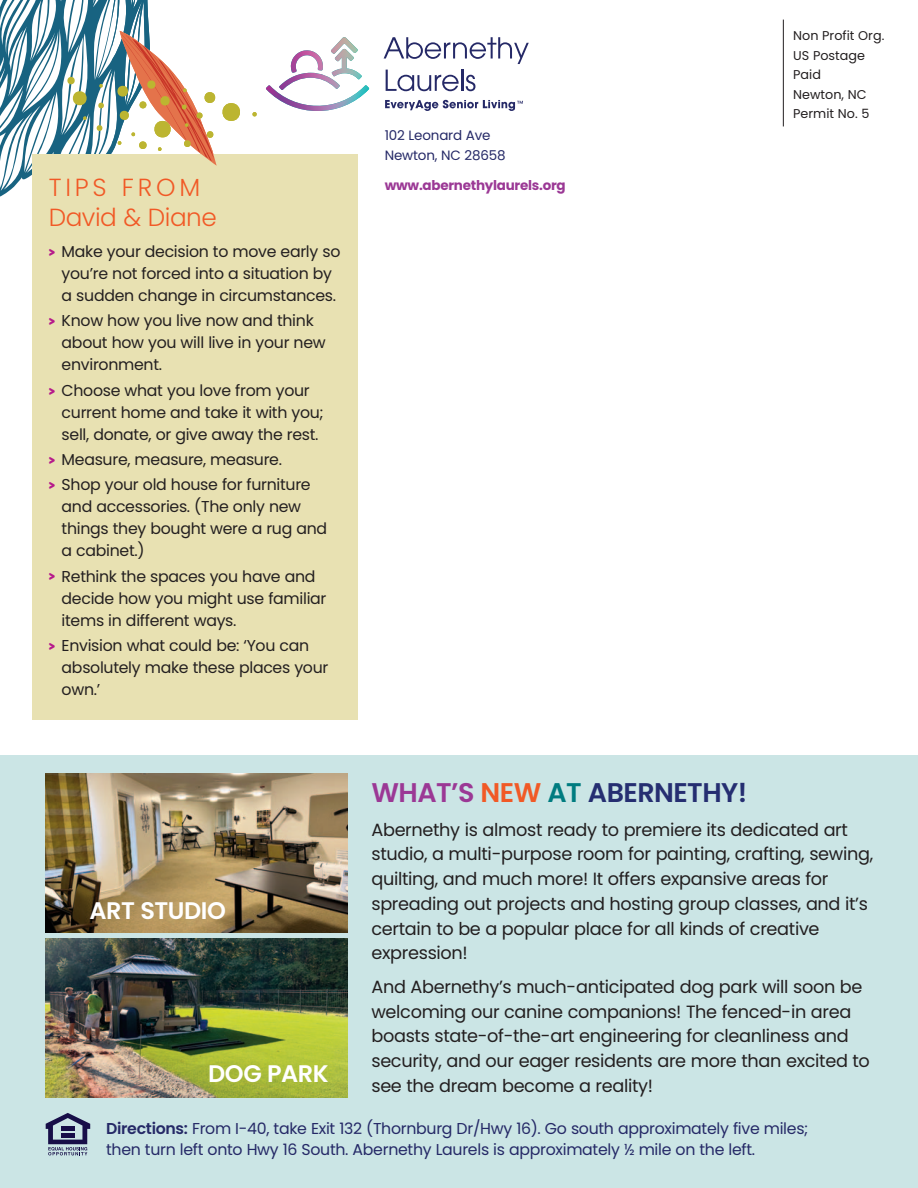
<style>
.page{position:relative;width:918px;height:1188px;background:#fff}
.page>*{position:absolute;margin:0;border:0;box-sizing:border-box;transform-origin:0 0}
.t1{font:600 27px "Poppins";letter-spacing:-.02em;color:#252e71}
.t2{font:300 24.75px "Poppins";letter-spacing:-.02em;color:#f15926}
.t3{font:300 24.75px "Poppins";letter-spacing:.155em;color:#f15926}
.t4{font:600 24px "Poppins";letter-spacing:-.02em;color:#fff}
.t5{font:17.7px/24.8px "Poppins";letter-spacing:-.02em;color:#231f20}
.t6{font:15.75px/22px "Poppins";letter-spacing:-.02em;color:#231f20}
.t7{font:15.75px/20.2px "Poppins";letter-spacing:-.02em;color:#252967}
.t8{font:13.5px "Poppins";letter-spacing:-.015em;color:#252967}
.t9{font:700 13.5px "Poppins";letter-spacing:-.02em;color:#9b3895}
.t10{font:12.75px "Poppins";color:#231f20}
.s1{font-family:"Omnes";font-weight:700;font-size:14.25px;color:#b61a8b}
.s2{color:#9b3895}
.s3{color:#f15926}
.s4{color:#007c80}
.s5{font-weight:600}
</style>
<div class="page">
<div style="left:0;top:755px;width:918px;height:433px;background:#cbe5e5"></div>
<hr style="left:783px;top:20px;width:1px;height:106px;background:#231f20">
<svg style="left:384px;top:37px;width:145px;height:27px"></svg>
<svg style="left:386px;top:70px;width:73px;height:21px"></svg>
<hr style="left:461px;top:70px;width:2px;height:21px;background:#252967">
<svg style="left:466px;top:75px;width:9px;height:16px"></svg>
<img style="left:266px;top:37px;width:103px;height:74px">
<svg style="left:385px;top:100px;width:138px;height:11px"></svg>
<svg style="left:46px;top:1113px;width:44px;height:42px"></svg>
<div style="left:61px;top:1126px;width:14px;height:5px;background:#170e48"></div>
<div style="left:61px;top:1133px;width:14px;height:5px;background:#170e48"></div>
<div style="left:32px;top:154px;width:326px;height:565px;background:#e8e1b2"></div>
<img style="left:46px;top:774px;width:301px;height:159px">
<svg style="left:0;top:0;width:257px;height:197px"></svg>
<img style="left:46px;top:939px;width:301px;height:159px">
<p class="t3" style="left:49px;top:173px;width:153px">TIPS FROM</p>
<p class="t2" style="left:49px;top:203px;width:170px">David &amp; Diane</p>
<p class="t6" style="left:49px;top:242px;width:293px;text-align:center"><span class="s1">&gt;</span> Make your decision to move early so you’re not forced into a situation by<br>a sudden change in circumstances.</p>
<p class="t6" style="left:62px;top:312px;width:266px;text-indent:-13px"><span class="s1">&gt;</span> Know how you live now and think about how you will live in your new environment.</p>
<p class="t6" style="left:62px;top:381px;width:264px;text-indent:-13px"><span class="s1">&gt;</span> Choose what you love from your current home and take it with you; sell, donate, or give away the rest.</p>
<p class="t6" style="left:49px;top:450px;width:235px"><span class="s1">&gt;</span> Measure, measure, measure.</p>
<p class="t6" style="left:62px;top:476px;width:267px;text-indent:-13px"><span class="s1">&gt;</span> Shop your old house for furniture and accessories. (The only new things they bought were a rug and a cabinet.)</p>
<p class="t6" style="left:62px;top:567px;width:266px;text-indent:-13px"><span class="s1">&gt;</span> Rethink the spaces you have and decide how you might use familiar items in different ways.</p>
<p class="t6" style="left:62px;top:636px;width:268px;text-indent:-13px"><span class="s1">&gt;</span> Envision what could be: ‘You can absolutely make these places your own.’</p>
<p class="t8" style="left:385px;top:130px;width:107px">102 Leonard Ave</p>
<p class="t8" style="left:385px;top:150px;width:122px">Newton, NC 28658</p>
<p class="t9" style="left:385px;top:177px;width:182px">www.abernethylaurels.org</p>
<p class="t10" style="left:793px;top:31px;width:93px">Non Profit Org.</p>
<p class="t10" style="left:793px;top:50px;width:73px">US Postage</p>
<p class="t10" style="left:793px;top:70px;width:29px">Paid</p>
<p class="t10" style="left:793px;top:89px;width:75px">Newton, NC</p>
<p class="t10" style="left:793px;top:109px;width:78px">Permit No. 5</p>
<p class="t1" style="left:371px;top:782px;width:377px"><span class="s2">WHAT’S</span> <span class="s3">NEW</span> <span class="s4">AT</span> ABERNETHY!</p>
<p class="t5" style="left:371px;top:819px;width:503px">Abernethy is almost ready to premiere its dedicated art studio, a multi-purpose room for painting, crafting, sewing, quilting, and much more! It offers expansive areas for spreading out projects and hosting group classes, and it’s certain to be a popular place for all kinds of creative expression!</p>
<p class="t5" style="left:371px;top:976px;width:500px">And Abernethy’s much-anticipated dog park will soon be welcoming our canine companions! The fenced-in area boasts state-of-the-art engineering for cleanliness and security, and our eager residents are more than excited to see the dream become a reality!</p>
<p class="t7" style="left:106px;top:1121px;width:704px"><span class="s5">Directions:</span> From I-40, take Exit 132 (Thornburg Dr/Hwy 16). Go south approximately five miles; then turn left onto Hwy 16 South. Abernethy Laurels is approximately ½ mile on the left.</p>
<p class="t4" style="left:90px;top:901px;width:138px">ART STUDIO</p>
<p class="t4" style="left:208px;top:1064px;width:122px">DOG PARK</p>
</div>
